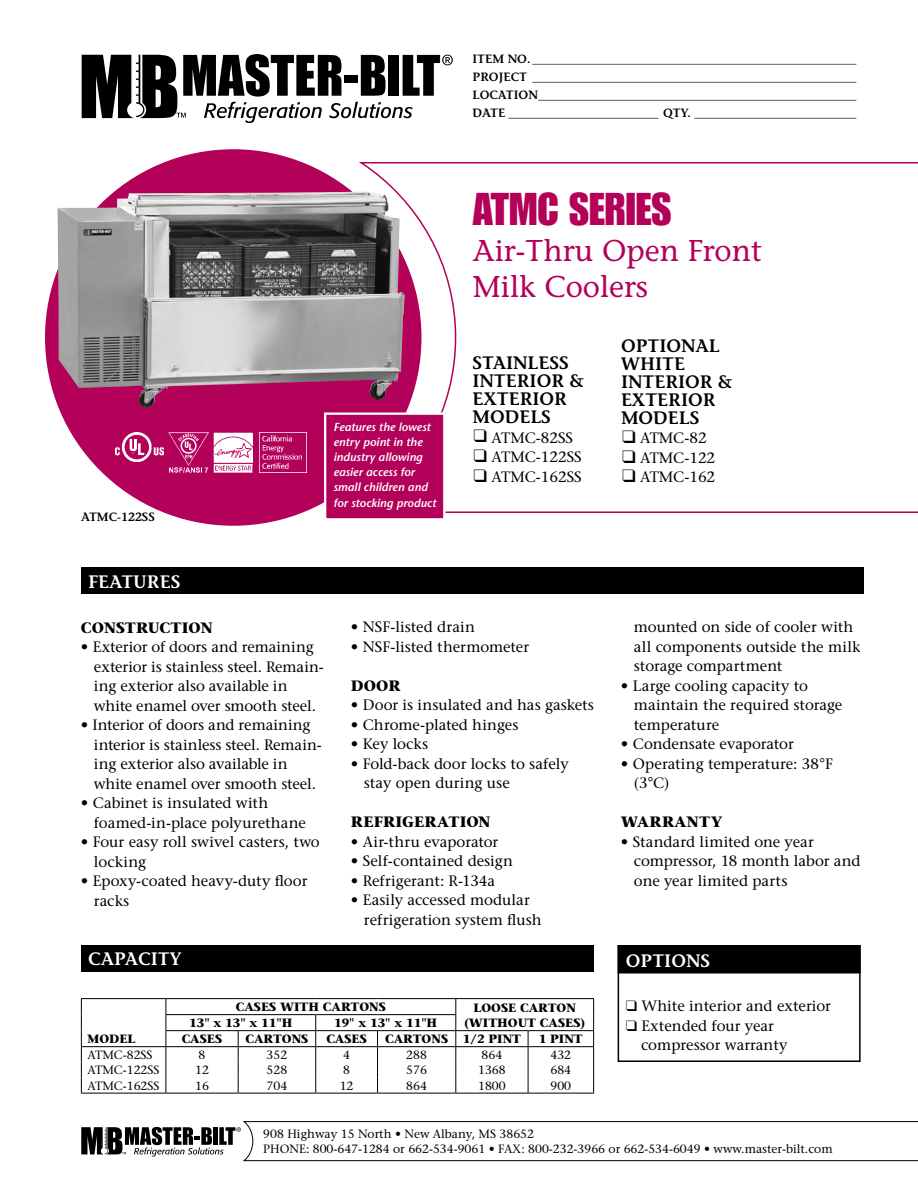
<style>
.page{position:relative;width:918px;height:1188px;background:#fff}
.page>*{position:absolute;margin:0;border:0;box-sizing:border-box;transform-origin:0 0}
.t1{font:45px "Impact";color:#b30059}
.t2{font:30px/36px "Stone Informal";color:#b30059}
.t3{font:600 18px/18px "Stone Informal";color:#000}
.t4{font:600 18px "Stone Informal";color:#fff}
.t5{font:15px/19.5px "Stone Serif";color:#000}
.t6{font:700 15px "Stone Serif";letter-spacing:.01em;color:#000}
.t7{font:600 12px/18px "Stone Informal";color:#000;text-align:justify}
.t8{font:12px/14.4px "Stone Serif";color:#000}
.t9{font:700 12px "Stone Serif";color:#000}
.t10{font:italic 600 11.55px/15.1px "Stone Sans";color:#fff}
</style>
<div class="page">
<div style="left:45px;top:149px;width:376px;height:377px;background:#b30059;border-radius:50%"></div>
<svg style="left:82px;top:54px;width:371px;height:69px"></svg>
<svg style="left:356px;top:162px;width:562px;height:351px"></svg>
<svg style="left:81px;top:1121px;width:837px;height:40px"></svg>
<img style="left:116px;top:432px;width:48px;height:29px">
<img style="left:260px;top:432px;width:47px;height:40px">
<img style="left:168px;top:432px;width:40px;height:40px">
<img style="left:214px;top:432px;width:39px;height:40px">
<div style="left:81px;top:945px;width:513px;height:27px;background:#000"></div>
<hr style="left:456px;top:998px;width:72px;height:1px;background:#000">
<hr style="left:528px;top:998px;width:66px;height:1px;background:#000">
<hr style="left:166px;top:998px;width:72px;height:1px;background:#000">
<hr style="left:238px;top:998px;width:78px;height:1px;background:#000">
<hr style="left:316px;top:998px;width:62px;height:1px;background:#000">
<hr style="left:378px;top:998px;width:78px;height:1px;background:#000">
<hr style="left:81px;top:1093px;width:85px;height:1px;background:#000">
<hr style="left:166px;top:1093px;width:72px;height:1px;background:#000">
<hr style="left:238px;top:1093px;width:78px;height:1px;background:#000">
<hr style="left:316px;top:1093px;width:62px;height:1px;background:#000">
<hr style="left:378px;top:1093px;width:78px;height:1px;background:#000">
<hr style="left:456px;top:1093px;width:72px;height:1px;background:#000">
<hr style="left:528px;top:1093px;width:66px;height:1px;background:#000">
<hr style="left:166px;top:1014px;width:72px;height:1px;background:#000">
<hr style="left:238px;top:1014px;width:78px;height:1px;background:#000">
<hr style="left:316px;top:1014px;width:62px;height:1px;background:#000">
<hr style="left:378px;top:1014px;width:78px;height:1px;background:#000">
<hr style="left:166px;top:1030px;width:72px;height:1px;background:#000">
<hr style="left:238px;top:1030px;width:78px;height:1px;background:#000">
<hr style="left:316px;top:1030px;width:62px;height:1px;background:#000">
<hr style="left:378px;top:1030px;width:78px;height:1px;background:#000">
<hr style="left:456px;top:1030px;width:72px;height:1px;background:#000">
<hr style="left:528px;top:1030px;width:66px;height:1px;background:#000">
<hr style="left:166px;top:1046px;width:72px;height:1px;background:#000">
<hr style="left:238px;top:1046px;width:78px;height:1px;background:#000">
<hr style="left:316px;top:1046px;width:62px;height:1px;background:#000">
<hr style="left:378px;top:1046px;width:78px;height:1px;background:#000">
<hr style="left:456px;top:1046px;width:72px;height:1px;background:#000">
<hr style="left:528px;top:1046px;width:66px;height:1px;background:#000">
<svg style="left:238px;top:1031px;width:1px;height:62px"></svg>
<svg style="left:315px;top:1015px;width:1px;height:78px"></svg>
<svg style="left:377px;top:1031px;width:1px;height:62px"></svg>
<svg style="left:455px;top:999px;width:1px;height:94px"></svg>
<svg style="left:528px;top:1031px;width:1px;height:62px"></svg>
<svg style="left:593px;top:999px;width:1px;height:94px"></svg>
<hr style="left:81px;top:998px;width:85px;height:1px;background:#000">
<svg style="left:81px;top:999px;width:1px;height:94px"></svg>
<svg style="left:166px;top:999px;width:1px;height:94px"></svg>
<hr style="left:81px;top:1046px;width:85px;height:1px;background:#000">
<div style="left:81px;top:567px;width:783px;height:27px;background:#000"></div>
<div style="left:618px;top:946px;width:242px;height:27px;background:#000"></div>
<div style="left:618px;top:945px;width:243px;height:29px;border:2px solid #000"></div>
<div style="left:618px;top:945px;width:243px;height:117px;border:2px solid #000"></div>
<div style="left:325px;top:414px;width:119px;height:105px;background:#b30059"></div>
<div style="left:324px;top:413px;width:121px;height:107px;border:2px solid #fff"></div>
<img style="left:57px;top:192px;width:347px;height:216px">
<p class="t7" style="left:472px;top:50px;width:385px">ITEM NO. ______________________________________________________ PROJECT ______________________________________________________ LOCATION_____________________________________________________ DATE _________________________ QTY. ___________________________</p>
<p class="t7" style="left:81px;top:508px;width:75px">ATMC-122SS</p>
<p class="t10" style="left:333px;top:420px;width:104px">Features the lowest entry point in the industry allowing easier access for small children and for stocking product</p>
<h1 class="t1" style="left:472px;top:183px;width:201px">ATMC SERIES</h1>
<h2 class="t2" style="left:472px;top:232px;width:290px">Air-Thru Open Front<br>Milk Coolers</h2>
<p class="t3" style="left:472px;top:354px;width:113px">STAINLESS<br>INTERIOR &amp;<br>EXTERIOR<br>MODELS</p>
<p class="t5" style="left:474px;top:428px;width:101px">❑ ATMC-82SS</p>
<p class="t5" style="left:474px;top:447px;width:110px">❑ ATMC-122SS</p>
<p class="t5" style="left:474px;top:467px;width:110px">❑ ATMC-162SS</p>
<p class="t3" style="left:621px;top:336px;width:113px">OPTIONAL<br>WHITE<br>INTERIOR &amp;<br>EXTERIOR<br>MODELS</p>
<p class="t5" style="left:622px;top:428px;width:86px">❑ ATMC-82</p>
<p class="t5" style="left:622px;top:448px;width:95px">❑ ATMC-122</p>
<p class="t5" style="left:622px;top:467px;width:95px">❑ ATMC-162</p>
<p class="t4" style="left:88px;top:571px;width:94px">FEATURES</p>
<p class="t6" style="left:81px;top:618px;width:133px">CONSTRUCTION</p>
<p class="t5" style="left:94px;top:637px;width:231px;text-indent:-13px">• Exterior of doors and remaining exterior is stainless steel. Remain&shy;ing exterior also available in white enamel over smooth steel.</p>
<p class="t5" style="left:94px;top:715px;width:229px;text-indent:-13px">• Interior of doors and remaining interior is stainless steel. Remain&shy;ing exterior also available in white enamel over smooth steel.</p>
<p class="t5" style="left:94px;top:793px;width:213px;text-indent:-13px">• Cabinet is insulated with foamed-in-place polyurethane</p>
<p class="t5" style="left:94px;top:832px;width:227px;text-indent:-13px">• Four easy roll swivel casters, two locking</p>
<p class="t5" style="left:94px;top:871px;width:215px;text-indent:-13px">• Epoxy-coated heavy-duty floor racks</p>
<p class="t5" style="left:351px;top:617px;width:126px">• NSF-listed drain</p>
<p class="t5" style="left:351px;top:637px;width:180px">• NSF-listed thermometer</p>
<p class="t6" style="left:351px;top:676px;width:51px">DOOR</p>
<p class="t5" style="left:351px;top:695px;width:244px">• Door is insulated and has gaskets</p>
<p class="t5" style="left:351px;top:715px;width:169px">• Chrome-plated hinges</p>
<p class="t5" style="left:351px;top:734px;width:79px">• Key locks</p>
<p class="t5" style="left:364px;top:754px;width:206px;text-indent:-13px">• Fold-back door locks to safely stay open during use</p>
<p class="t6" style="left:351px;top:813px;width:141px">REFRIGERATION</p>
<p class="t5" style="left:351px;top:832px;width:149px">• Air-thru evaporator</p>
<p class="t5" style="left:351px;top:851px;width:164px">• Self-contained design</p>
<p class="t5" style="left:351px;top:871px;width:146px">• Refrigerant: R-134a</p>
<p class="t5" style="left:364px;top:890px;width:179px;text-indent:-13px">• Easily accessed modular refrigeration system flush</p>
<p class="t5" style="left:634px;top:617px;width:228px">mounted on side of cooler with all components outside the milk storage compartment</p>
<p class="t5" style="left:634px;top:676px;width:210px;text-indent:-13px">• Large cooling capacity to maintain the required storage temperature</p>
<p class="t5" style="left:621px;top:734px;width:174px">• Condensate evaporator</p>
<p class="t5" style="left:634px;top:754px;width:200px;text-indent:-13px">• Operating temperature: 38°F (3°C)</p>
<p class="t6" style="left:621px;top:813px;width:103px">WARRANTY</p>
<p class="t5" style="left:634px;top:832px;width:228px;text-indent:-13px">• Standard limited one year compressor, 18 month labor and one year limited parts</p>
<p class="t4" style="left:88px;top:948px;width:95px">CAPACITY</p>
<p class="t9" style="left:87px;top:1032px;width:50px">MODEL</p>
<p class="t9" style="left:236px;top:1000px;width:152px">CASES WITH CARTONS</p>
<p class="t9" style="left:473px;top:1000px;width:104px">LOOSE CARTON</p>
<p class="t9" style="left:189px;top:1016px;width:105px">13" x 13" x 11"H</p>
<p class="t9" style="left:334px;top:1016px;width:105px">19" x 13" x 11"H</p>
<p class="t9" style="left:464px;top:1015px;width:123px">(WITHOUT CASES)</p>
<p class="t9" style="left:182px;top:1032px;width:42px">CASES</p>
<p class="t9" style="left:245px;top:1032px;width:64px">CARTONS</p>
<p class="t9" style="left:326px;top:1032px;width:42px">CASES</p>
<p class="t9" style="left:385px;top:1032px;width:137px">CARTONS 1/2 PINT</p>
<p class="t9" style="left:539px;top:1032px;width:45px">1 PINT</p>
<p class="t8" style="left:87px;top:1048px;width:67px">ATMC-82SS</p>
<p class="t8" style="left:199px;top:1048px;width:8px">8</p>
<p class="t8" style="left:267px;top:1048px;width:22px">352</p>
<p class="t8" style="left:343px;top:1048px;width:8px">4</p>
<p class="t8" style="left:406px;top:1048px;width:22px">288</p>
<p class="t8" style="left:482px;top:1048px;width:22px">864</p>
<p class="t8" style="left:551px;top:1048px;width:22px">432</p>
<p class="t8" style="left:87px;top:1063px;width:74px">ATMC-122SS</p>
<p class="t8" style="left:195px;top:1063px;width:15px">12</p>
<p class="t8" style="left:267px;top:1063px;width:22px">528</p>
<p class="t8" style="left:343px;top:1063px;width:8px">8</p>
<p class="t8" style="left:406px;top:1063px;width:22px">576</p>
<p class="t8" style="left:478px;top:1063px;width:29px">1368</p>
<p class="t8" style="left:551px;top:1063px;width:22px">684</p>
<p class="t8" style="left:87px;top:1079px;width:74px">ATMC-162SS</p>
<p class="t8" style="left:195px;top:1079px;width:15px">16</p>
<p class="t8" style="left:267px;top:1079px;width:22px">704</p>
<p class="t8" style="left:340px;top:1079px;width:15px">12</p>
<p class="t8" style="left:406px;top:1079px;width:22px">864</p>
<p class="t8" style="left:478px;top:1079px;width:29px">1800</p>
<p class="t8" style="left:551px;top:1079px;width:22px">900</p>
<p class="t4" style="left:626px;top:950px;width:86px">OPTIONS</p>
<p class="t5" style="left:626px;top:996px;width:207px">❑ White interior and exterior</p>
<p class="t5" style="left:641px;top:1016px;width:148px;text-indent:-15px">❑ Extended four year compressor warranty</p>
<p class="t8" style="left:263px;top:1127px;width:571px">908 Highway 15 North • New Albany, MS 38652<br>PHONE: 800-647-1284 or 662-534-9061 • FAX: 800-232-3966 or 662-534-6049 • www.master-bilt.com</p>
</div>
